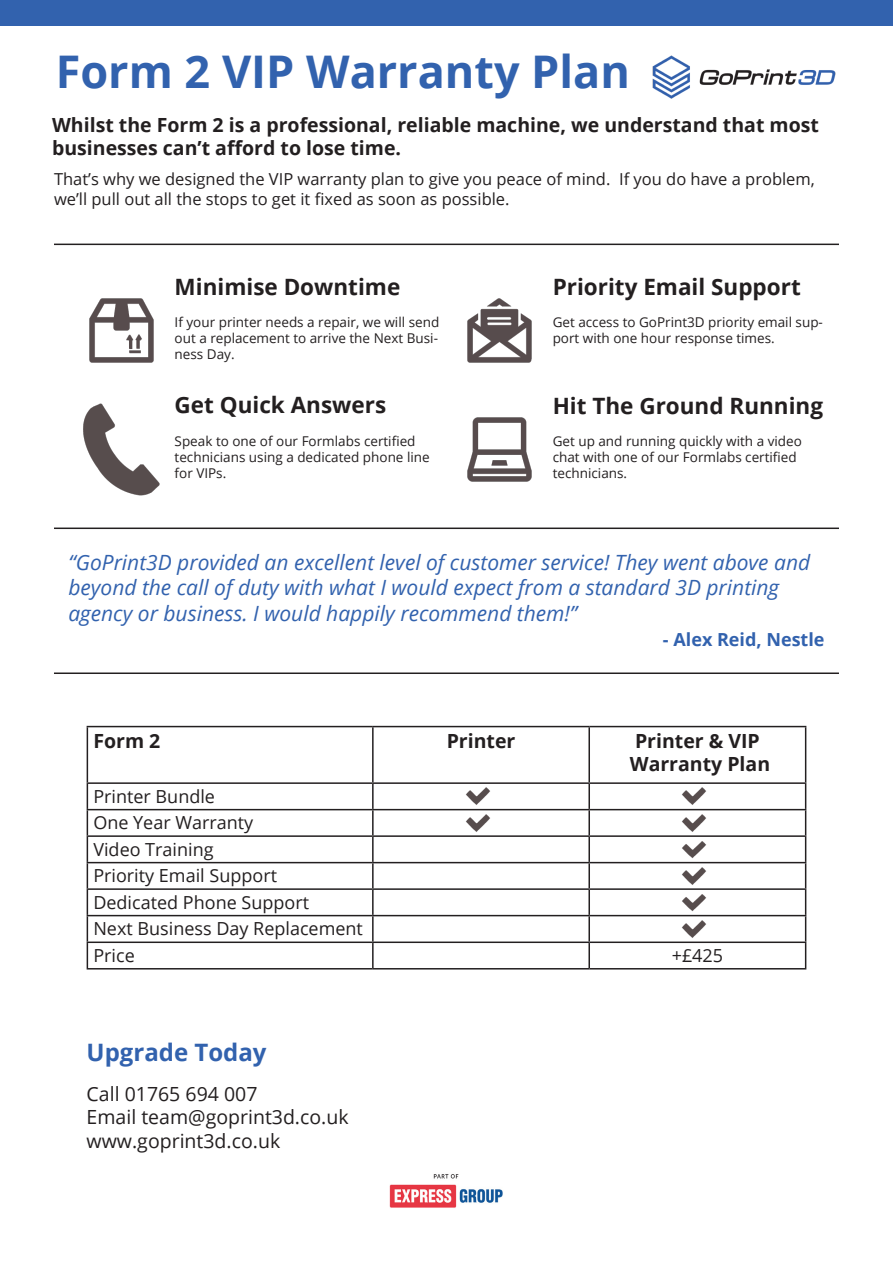
<style>
.page{position:relative;width:893px;height:1263px;background:#fff}
.page>*{position:absolute;margin:0;border:0;box-sizing:border-box;transform-origin:0 0}
.t1{font:700 45px "Open Sans";color:#3262ae}
.t2{font:700 24px "Open Sans";color:#3262ae}
.t3{font:700 22.5px "Open Sans";color:#231f20}
.t4{font:italic 21px/25.2px "Open Sans";color:#3262ae}
.t5{font:700 19.5px/23.4px "Open Sans";color:#231f20}
.t6{font:19.5px "Open Sans";color:#231f20}
.t7{font:18px "Open Sans";color:#231f20}
.t8{font:700 18px "Open Sans";color:#3262ae}
.t9{font:16.5px/19.8px "Open Sans";color:#231f20}
.t10{font:13.5px/16.2px "Open Sans";color:#231f20}
</style>
<div class="page">
<div style="left:0;top:0;width:893px;height:26px;background:#3262ae"></div>
<hr style="left:54px;top:244px;width:785px;height:1px;background:#231f20">
<img style="left:89px;top:298px;width:65px;height:65px">
<img style="left:467px;top:298px;width:65px;height:65px">
<img style="left:83px;top:403px;width:77px;height:93px">
<img style="left:467px;top:417px;width:65px;height:65px">
<hr style="left:54px;top:527px;width:785px;height:2px;background:#231f20">
<hr style="left:54px;top:672px;width:785px;height:2px;background:#231f20">
<hr style="left:87px;top:726px;width:286px;height:1px;background:#231f20">
<hr style="left:87px;top:727px;width:1px;height:55px;background:#231f20">
<hr style="left:373px;top:726px;width:216px;height:1px;background:#231f20">
<hr style="left:372px;top:727px;width:2px;height:55px;background:#231f20">
<hr style="left:589px;top:726px;width:217px;height:1px;background:#231f20">
<hr style="left:588px;top:727px;width:2px;height:55px;background:#231f20">
<hr style="left:805px;top:727px;width:1px;height:55px;background:#231f20">
<hr style="left:87px;top:782px;width:286px;height:2px;background:#231f20">
<hr style="left:373px;top:782px;width:216px;height:2px;background:#231f20">
<hr style="left:372px;top:784px;width:2px;height:25px;background:#231f20">
<hr style="left:589px;top:782px;width:217px;height:2px;background:#231f20">
<hr style="left:588px;top:784px;width:2px;height:25px;background:#231f20">
<hr style="left:87px;top:809px;width:286px;height:1px;background:#231f20">
<hr style="left:373px;top:809px;width:216px;height:1px;background:#231f20">
<hr style="left:372px;top:810px;width:2px;height:25px;background:#231f20">
<hr style="left:589px;top:809px;width:217px;height:1px;background:#231f20">
<hr style="left:588px;top:810px;width:2px;height:25px;background:#231f20">
<hr style="left:87px;top:835px;width:286px;height:2px;background:#231f20">
<hr style="left:373px;top:835px;width:216px;height:2px;background:#231f20">
<hr style="left:372px;top:837px;width:2px;height:25px;background:#231f20">
<hr style="left:589px;top:835px;width:217px;height:2px;background:#231f20">
<hr style="left:588px;top:837px;width:2px;height:25px;background:#231f20">
<hr style="left:87px;top:862px;width:286px;height:1px;background:#231f20">
<hr style="left:373px;top:862px;width:216px;height:1px;background:#231f20">
<hr style="left:372px;top:863px;width:2px;height:25px;background:#231f20">
<hr style="left:589px;top:862px;width:217px;height:1px;background:#231f20">
<hr style="left:588px;top:863px;width:2px;height:25px;background:#231f20">
<hr style="left:87px;top:888px;width:286px;height:2px;background:#231f20">
<hr style="left:373px;top:888px;width:216px;height:2px;background:#231f20">
<hr style="left:372px;top:890px;width:2px;height:25px;background:#231f20">
<hr style="left:589px;top:888px;width:217px;height:2px;background:#231f20">
<hr style="left:588px;top:890px;width:2px;height:25px;background:#231f20">
<hr style="left:87px;top:915px;width:286px;height:1px;background:#231f20">
<hr style="left:373px;top:915px;width:216px;height:1px;background:#231f20">
<hr style="left:372px;top:916px;width:2px;height:25px;background:#231f20">
<hr style="left:589px;top:915px;width:217px;height:1px;background:#231f20">
<hr style="left:588px;top:916px;width:2px;height:25px;background:#231f20">
<hr style="left:87px;top:941px;width:286px;height:2px;background:#231f20">
<svg style="left:87px;top:784px;width:1px;height:184px"></svg>
<hr style="left:373px;top:941px;width:216px;height:2px;background:#231f20">
<hr style="left:372px;top:943px;width:2px;height:25px;background:#231f20">
<hr style="left:589px;top:941px;width:217px;height:2px;background:#231f20">
<hr style="left:588px;top:943px;width:2px;height:25px;background:#231f20">
<svg style="left:805px;top:784px;width:1px;height:184px"></svg>
<hr style="left:87px;top:968px;width:286px;height:1px;background:#231f20">
<hr style="left:373px;top:968px;width:216px;height:1px;background:#231f20">
<hr style="left:589px;top:968px;width:217px;height:1px;background:#231f20">
<img style="left:464px;top:783px;width:27px;height:53px">
<img style="left:681px;top:783px;width:27px;height:159px">
<img style="left:652px;top:55px;width:184px;height:44px">
<img style="left:390px;top:1174px;width:113px;height:34px">
<p class="t1" style="left:56px;top:40px;width:576px">Form 2 VIP Warranty Plan</p>
<p class="t5" style="left:52px;top:113px;width:768px">Whilst the Form 2 is a professional, reliable machine, we understand that most businesses can’t afford to lose time.</p>
<p class="t9" style="left:54px;top:168px;width:762px">That’s why we designed the VIP warranty plan to give you peace of mind. If you do have a problem, we’ll pull out all the stops to get it fixed as soon as possible.</p>
<p class="t3" style="left:175px;top:270px;width:227px">Minimise Downtime</p>
<p class="t3" style="left:553px;top:270px;width:250px">Priority Email Support</p>
<p class="t10" style="left:175px;top:314px;width:266px;text-align:justify">If your printer needs a repair, we will send out a replacement to arrive the Next Busi&shy;ness Day.</p>
<p class="t10" style="left:553px;top:314px;width:272px">Get access to GoPrint3D priority email sup&shy;port with one hour response times.</p>
<p class="t3" style="left:175px;top:389px;width:213px">Get Quick Answers</p>
<p class="t3" style="left:553px;top:390px;width:272px">Hit The Ground Running</p>
<p class="t10" style="left:175px;top:432px;width:257px">Speak to one of our Formlabs certified technicians using a dedicated phone line for VIPs.</p>
<p class="t10" style="left:553px;top:432px;width:251px">Get up and running quickly with a video chat with one of our Formlabs certified technicians.</p>
<p class="t4" style="left:68px;top:549px;width:743px">“GoPrint3D provided an excellent level of customer service! They went above and beyond the call of duty with what I would expect from a standard 3D printing agency or business. I would happily recommend them!”</p>
<p class="t8" style="left:663px;top:626px;width:163px">- Alex Reid, Nestle</p>
<p class="t5" style="left:93px;top:728px;width:68px">Form 2</p>
<p class="t5" style="left:447px;top:728px;width:70px">Printer</p>
<p class="t5" style="left:635px;top:728px;width:126px">Printer &amp; VIP</p>
<p class="t5" style="left:630px;top:752px;width:142px">Warranty Plan</p>
<p class="t7" style="left:93px;top:784px;width:123px">Printer Bundle</p>
<p class="t7" style="left:93px;top:810px;width:161px">One Year Warranty</p>
<p class="t7" style="left:93px;top:837px;width:122px">Video Training</p>
<p class="t7" style="left:93px;top:863px;width:185px">Priority Email Support</p>
<p class="t7" style="left:93px;top:890px;width:217px">Dedicated Phone Support</p>
<p class="t7" style="left:93px;top:916px;width:271px">Next Business Day Replacement</p>
<p class="t7" style="left:93px;top:943px;width:43px">Price</p>
<p class="t7" style="left:672px;top:943px;width:53px">+£425</p>
<p class="t2" style="left:87px;top:1035px;width:181px">Upgrade Today</p>
<p class="t6" style="left:87px;top:1080px;width:172px">Call 01765 694 007</p>
<p class="t6" style="left:87px;top:1104px;width:264px">Email team@goprint3d.co.uk</p>
<p class="t6" style="left:87px;top:1127px;width:195px">www.goprint3d.co.uk</p>
</div>
